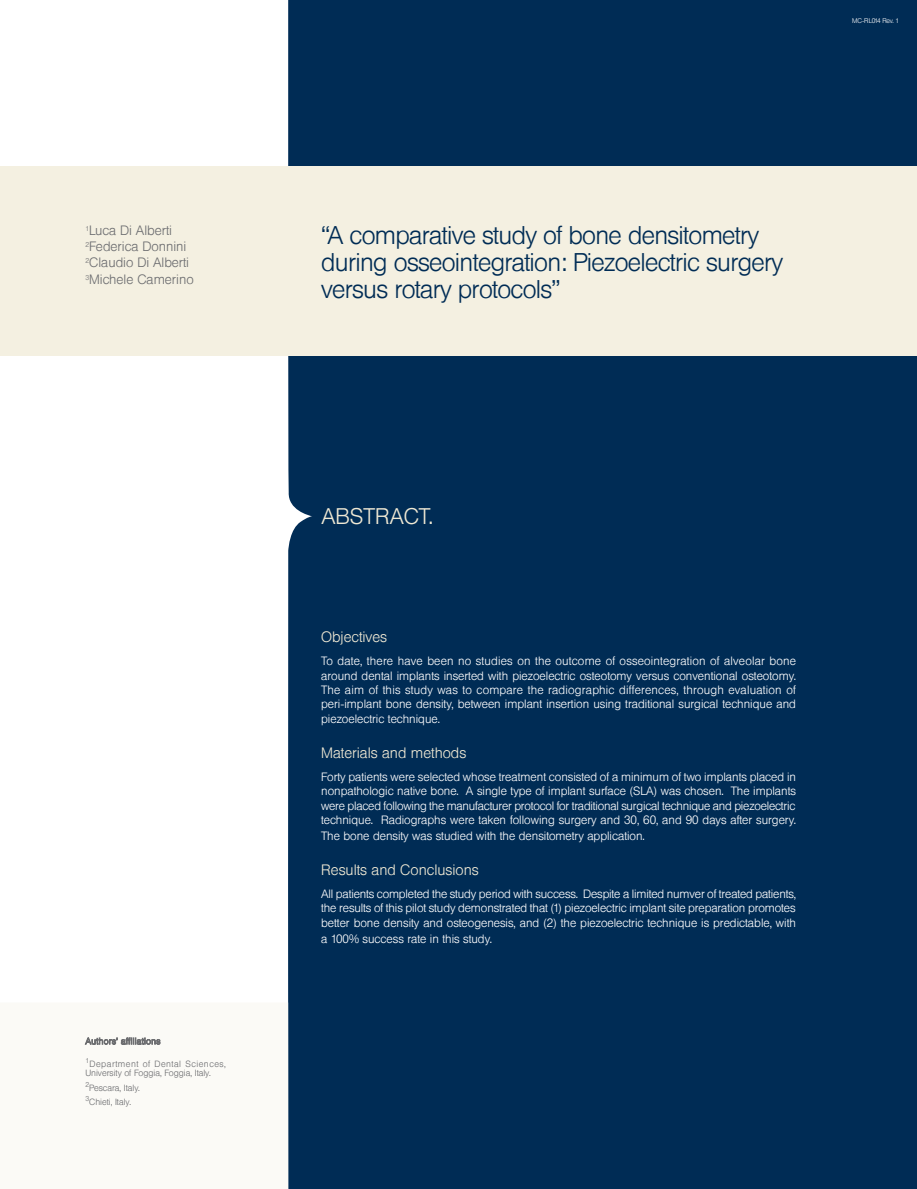
<style>
.page{position:relative;width:917px;height:1189px;background:#fff}
.page>*{position:absolute;margin:0;border:0;box-sizing:border-box;transform-origin:0 0}
.t1{font:300 25.5px/27px "Lufthansa";letter-spacing:-.025em;color:#002c55}
.t2{font:300 22.5px "Lufthansa";color:#f0e9d4}
.t3{font:300 15px "Lufthansa";color:#f0e9d4}
.t4{font:300 13.5px "Lufthansa";color:#6c6d70}
.t5{font:300 12px/14.4px "Lufthansa";color:#fff;text-align:justify}
.t6{font:300 9px "Lufthansa";color:#6c6d70}
.t7{font:300 9px "Lufthansa";letter-spacing:.055em;color:#6c6d70}
.t8{font:300 7.05px "Lufthansa";color:#6c6d70}
.t9{font:300 6.75px "Lufthansa";letter-spacing:-.025em;color:#fff}
</style>
<div class="page">
<div style="left:0;top:0;width:916px;height:1189px;background:#002c55"></div>
<svg style="left:0;top:0;width:312px;height:1002px;background:#eceff2"></svg>
<div style="left:0;top:1002px;width:289px;height:187px;background:#fbfaf6"></div>
<svg style="left:84px;top:1037px;width:77px;height:8px"></svg>
<div style="left:0;top:167px;width:916px;height:189px;background:#f4f0e1"></div>
<p class="t8" style="left:85px;top:224px;width:5px">1</p>
<p class="t4" style="left:89px;top:223px;width:84px">Luca Di Alberti</p>
<p class="t8" style="left:85px;top:241px;width:5px">2</p>
<p class="t4" style="left:89px;top:239px;width:99px">Federica Donnini</p>
<p class="t8" style="left:85px;top:257px;width:5px">2</p>
<p class="t4" style="left:89px;top:255px;width:101px">Claudio Di Alberti</p>
<p class="t8" style="left:85px;top:273px;width:5px">3</p>
<p class="t4" style="left:89px;top:271px;width:106px">Michele Camerino</p>
<p class="t8" style="left:85px;top:1057px;width:5px">1</p>
<p class="t6" style="left:85px;top:1068px;width:127px">University of Foggia, Foggia, Italy.</p>
<p class="t8" style="left:85px;top:1080px;width:5px">2</p>
<p class="t6" style="left:89px;top:1082px;width:52px">Pescara, Italy.</p>
<p class="t8" style="left:85px;top:1094px;width:5px">3</p>
<p class="t6" style="left:89px;top:1097px;width:43px">Chieti, Italy.</p>
<p class="t7" style="left:185px;top:1059px;width:42px">Sciences,</p>
<p class="t6" style="left:143px;top:1059px;width:9px">of</p>
<p class="t7" style="left:90px;top:1059px;width:50px">Department</p>
<p class="t6" style="left:154px;top:1059px;width:28px">Dental</p>
<p class="t9" style="left:852px;top:17px;width:48px">MC-RL014 Rev 1.</p>
<h1 class="t1" style="left:321px;top:222px;width:463px">A“ comparative study of bone densitometry during osseointegration: Piezoelectric surgery versus rotary protocols“</h1>
<h2 class="t2" style="left:321px;top:503px;width:113px">ABSTRACT.</h2>
<p class="t3" style="left:321px;top:628px;width:67px">Objectives</p>
<p class="t5" style="left:321px;top:654px;width:476px">To date, there have been no studies on the outcome of osseointegration of alveolar bone around dental implants inserted with piezoelectric osteotomy versus conventional osteotomy.<br>The aim of this study was to compare the radiographic differences, through evaluation of peri-implant bone density, between implant insertion using traditional surgical technique and piezoelectric technique.</p>
<p class="t3" style="left:321px;top:744px;width:147px">Materials and methods</p>
<p class="t5" style="left:321px;top:769px;width:476px;text-align:right">Forty patients were selected whose treatment consisted of a minimum of two implants placed in<br>The implants</p>
<p class="t5" style="left:321px;top:784px;width:404px">nonpathologic native bone A. single type of implant surface (SLA) was chosen.</p>
<p class="t5" style="left:321px;top:798px;width:475px">were placed following the manufacturer protocol for traditional surgical technique and piezoelectric</p>
<p class="t5" style="left:381px;top:813px;width:416px">Radiographs were taken following surgery and 30, 60, and 90 days after surgery.</p>
<p class="t5" style="left:321px;top:812px;width:325px;line-height:16.2px">technique.<br>The bone density was studied with the densitometry application.</p>
<p class="t3" style="left:321px;top:861px;width:159px">Results and Conclusions</p>
<p class="t5" style="left:321px;top:887px;width:476px">All patients completed the study period with success. Despite a limited numver of treated patients, the results of this pilot study demonstrated that 1( ) piezoelectric implant site preparation promotes better bone density and osteogenesis, and (2) the piezoelectric technique is predictable, with</p>
<p class="t5" style="left:321px;top:932px;width:172px">a 100% success rate in this study.</p>
</div>
